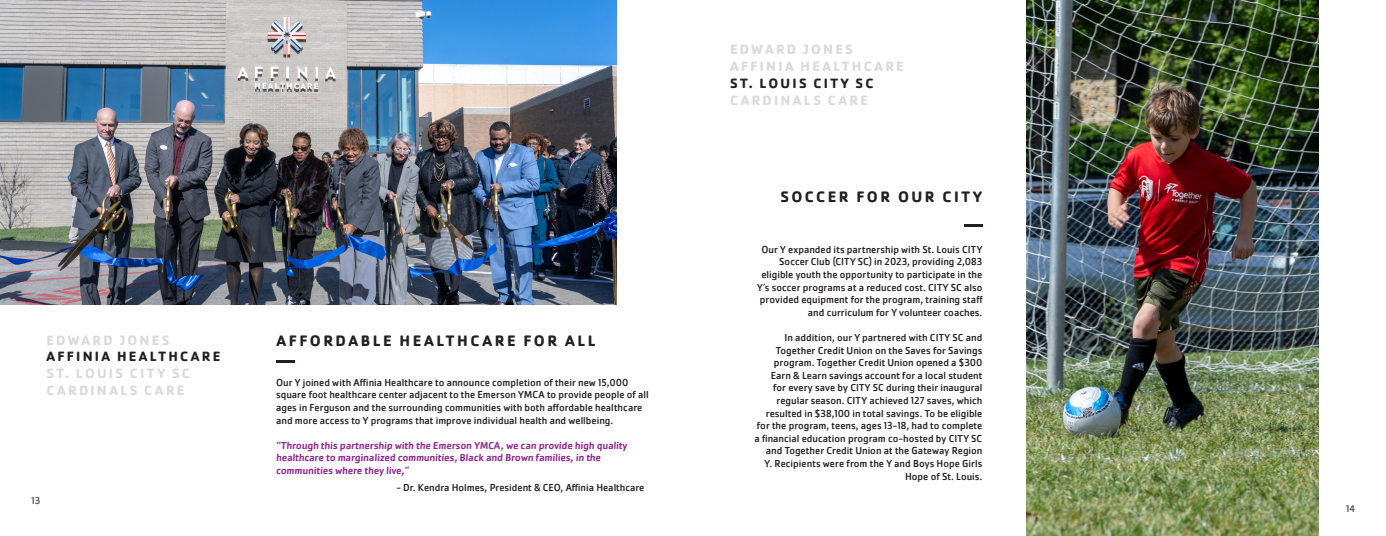
<style>
.page{position:relative;width:1386px;height:536px;background:#fff}
.page>*{position:absolute;margin:0;border:0;box-sizing:border-box;transform-origin:0 0}
.t1{font:700 15.75px "Cachet Pro";letter-spacing:.155em;color:#231f20}
.t2{font:700 14px "Cachet Pro";letter-spacing:.16em;color:#d9dadc}
.t3{font:700 14px "Cachet Pro";letter-spacing:.16em;color:#231f20}
.t4{font:10.5px/12.6px "Cachet Pro";color:#231f20;text-align:right}
.t5{font:500 10.5px/12.6px "Cachet Pro";color:#90268f}
.t6{font:500 10.5px "Cachet Pro";color:#636366}
</style>
<div class="page">
<img style="left:0;top:0;width:616px;height:305px">
<hr style="left:276px;top:360px;width:19px;height:3px;background:#231f20">
<hr style="left:964px;top:224px;width:18px;height:3px;background:#231f20">
<img style="left:1026px;top:0;width:293px;height:536px">
<p class="t2" style="left:46px;top:331px;width:124px">EDWARD JONES</p>
<p class="t3" style="left:46px;top:348px;width:175px">AFFINIA HEALTHCARE</p>
<p class="t2" style="left:46px;top:365px;width:145px">ST. LOUIS CITY SC</p>
<p class="t2" style="left:46px;top:381px;width:140px">CARDINALS CARE</p>
<p class="t6" style="left:32px;top:494px;width:10px">13</p>
<p class="t1" style="left:276px;top:331px;width:321px">AFFORDABLE HEALTHCARE FOR ALL</p>
<p class="t4" style="left:276px;top:376px;width:374px;text-align:left">Our Y joined with Affinia Healthcare to announce completion of their new 15,000 square foot healthcare center adjacent to the Emerson YMCA to provide people of all ages in Ferguson and the surrounding communities with both affordable healthcare and more access to Y programs that improve individual health and wellbeing.</p>
<p class="t5" style="left:276px;top:439px;width:353px">“Through this partnership with the Emerson YMCA, we can provide high quality healthcare to marginalized communities, Black and Brown families, in the communities where they live,”</p>
<p class="t4" style="left:396px;top:481px;width:250px">- Dr. Kendra Holmes, President &amp; CEO, Affinia Healthcare</p>
<p class="t2" style="left:730px;top:41px;width:124px">EDWARD JONES</p>
<p class="t2" style="left:730px;top:58px;width:175px">AFFINIA HEALTHCARE</p>
<p class="t3" style="left:730px;top:75px;width:145px">ST. LOUIS CITY SC</p>
<p class="t2" style="left:730px;top:91px;width:140px">CARDINALS CARE</p>
<p class="t1" style="left:780px;top:187px;width:203px">SOCCER FOR OUR CITY</p>
<p class="t4" style="left:757px;top:243px;width:227px">Our Y expanded its partnership with St. Louis CITY Soccer Club (CITY SC) in 2023, providing 2,083 eligible youth the opportunity to participate in the Y’s soccer programs at a reduced cost. CITY SC also provided equipment for the program, training staff and curriculum for Y volunteer coaches.</p>
<p class="t4" style="left:754px;top:331px;width:230px">In addition, our Y partnered with CITY SC and Together Credit Union on the Saves for Savings program. Together Credit Union opened a $300<br>Earn &amp; Learn savings account for a local student<br>for every save by CITY SC during their inaugural regular season. CITY achieved 127 saves, which resulted in $38,100 in total savings. To be eligible for the program, teens, ages 13-18, had to complete a financial education program co-hosted by CITY SC and Together Credit Union at the Gateway Region<br>Y. Recipients were from the Y and Boys Hope Girls Hope of St. Louis.</p>
<p class="t6" style="left:1346px;top:502px;width:10px">14</p>
</div>
